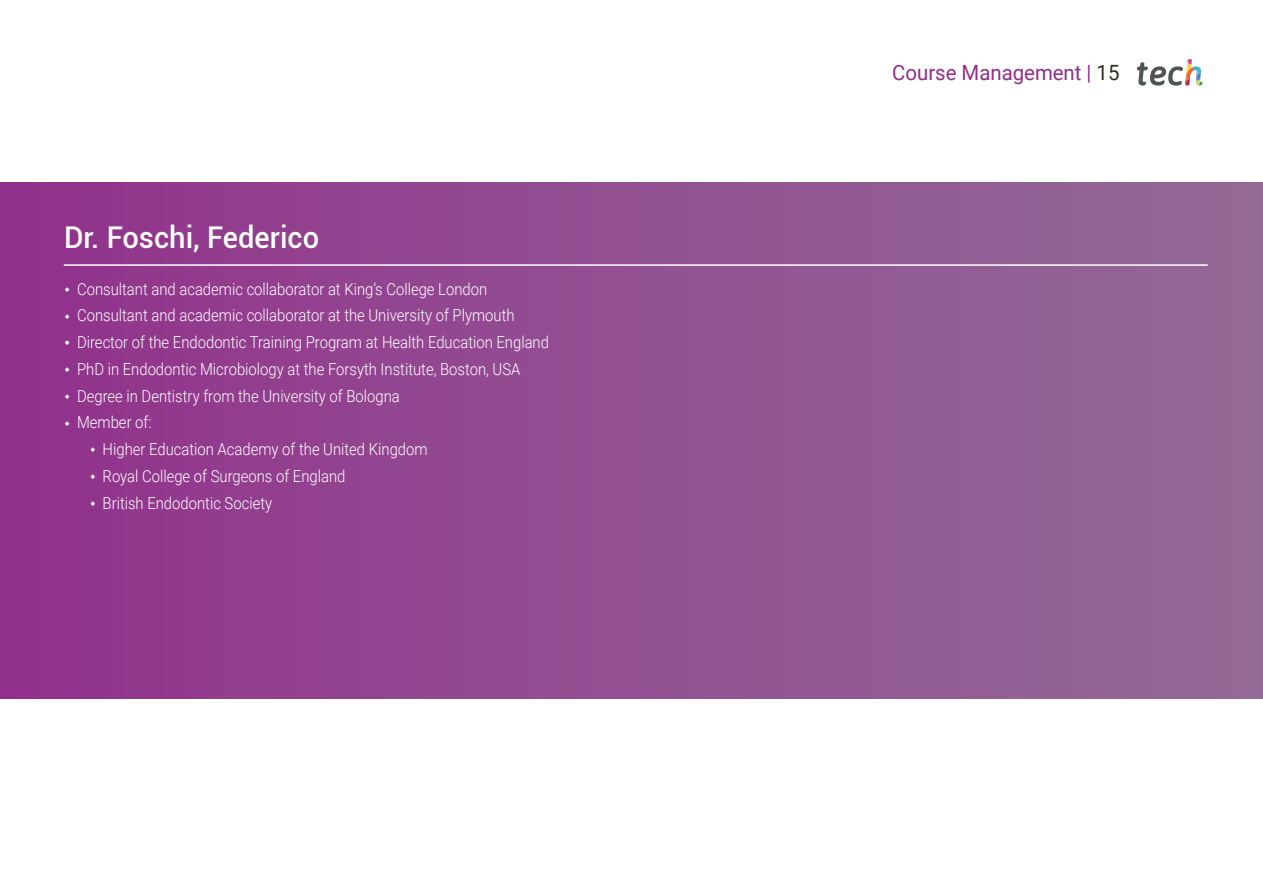
<style>
.page{position:relative;width:1263px;height:893px;background:#fff}
.page>*{position:absolute;margin:0;border:0;box-sizing:border-box;transform-origin:0 0}
.t1{font:500 30px "Roboto";color:#fff}
.t2{font:21px "Roboto";color:#922d8b}
.t3{font:300 16.5px "Roboto";color:#fff;scale:.9 1}
.s1{color:#312e20}
</style>
<div class="page">
<div style="left:0;top:182px;width:1263px;height:516px;background:linear-gradient(to right,#91328c,#926c96)"></div>
<svg style="left:1137px;top:59px;width:65px;height:27px"></svg>
<hr style="left:64px;top:264px;width:1144px;height:2px;background:#fff">
<svg style="left:65px;top:287px;width:5px;height:5px"></svg>
<svg style="left:65px;top:314px;width:5px;height:5px"></svg>
<svg style="left:65px;top:340px;width:5px;height:5px"></svg>
<svg style="left:65px;top:367px;width:5px;height:5px"></svg>
<svg style="left:65px;top:394px;width:5px;height:5px"></svg>
<svg style="left:65px;top:421px;width:5px;height:5px"></svg>
<svg style="left:91px;top:447px;width:4px;height:5px"></svg>
<svg style="left:91px;top:474px;width:4px;height:5px"></svg>
<svg style="left:91px;top:501px;width:4px;height:5px"></svg>
<h1 class="t1" style="left:64px;top:216px;width:257px">Dr. Foschi, Federico</h1>
<p class="t3" style="left:77px;top:277px;width:457px">Consultant and academic collaborator at King’s College London</p>
<p class="t3" style="left:77px;top:304px;width:488px">Consultant and academic collaborator at the University of Plymouth</p>
<p class="t3" style="left:77px;top:331px;width:526px">Director of the Endodontic Training Program at Health Education England</p>
<p class="t3" style="left:77px;top:357px;width:494px">PhD in Endodontic Microbiology at the Forsyth Institute, Boston, USA</p>
<p class="t3" style="left:77px;top:384px;width:360px">Degree in Dentistry from the University of Bologna</p>
<p class="t3" style="left:77px;top:411px;width:84px">Member of:</p>
<p class="t3" style="left:103px;top:438px;width:363px">Higher Education Academy of the United Kingdom</p>
<p class="t3" style="left:103px;top:464px;width:271px">Royal College of Surgeons of England</p>
<p class="t3" style="left:103px;top:491px;width:190px">British Endodontic Society</p>
<p class="t2" style="left:892px;top:57px;width:229px">Course Management | <span class="s1">15</span></p>
</div>
